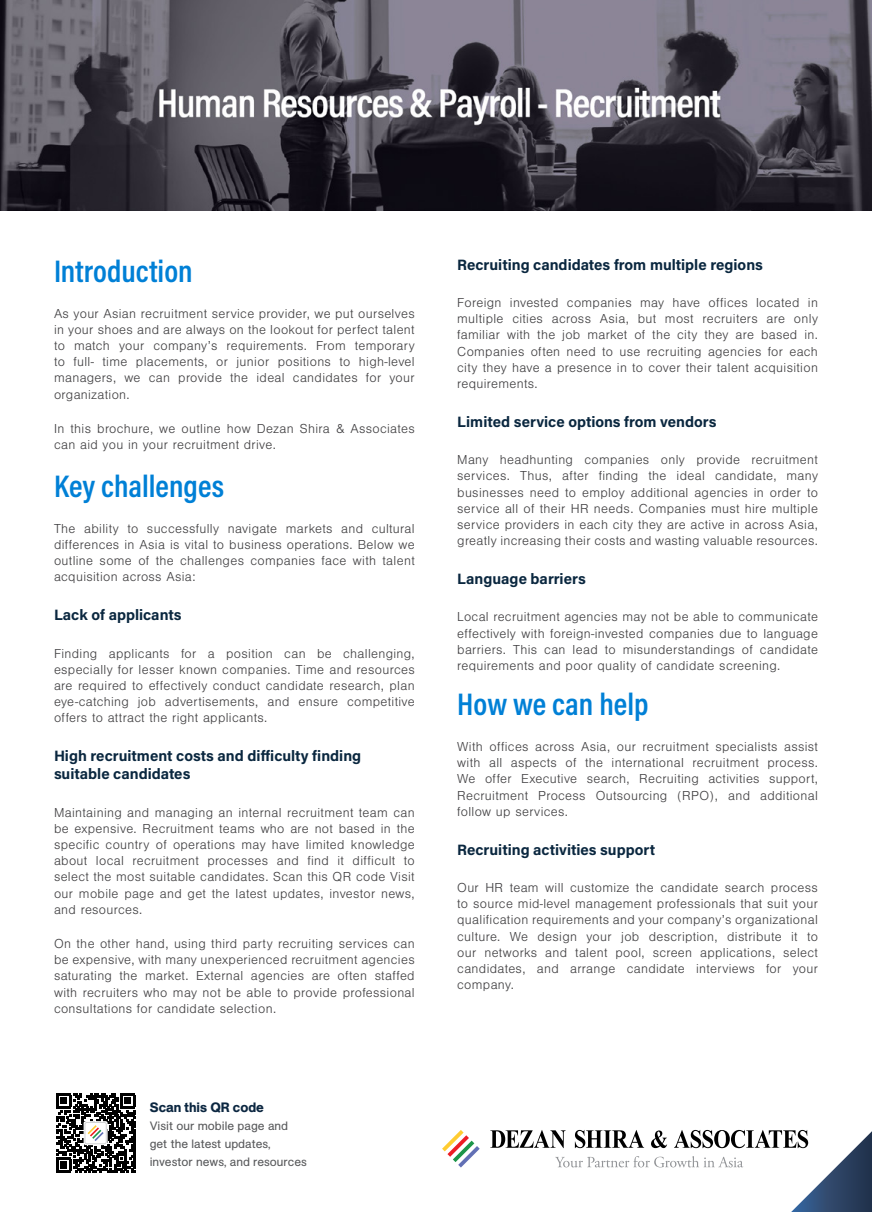
<style>
.page{position:relative;width:872px;height:1212px;background:#fff}
.page>*{position:absolute;margin:0;border:0;box-sizing:border-box;transform-origin:0 0}
.t1{font:600 31.5px "Acumin Pro Cond";color:#0080d6}
.t2{font:700 15px/18px "Acumin Pro";color:#0a273f}
.t3{font:300 13.5px/16.2px "Nimbus San";letter-spacing:.025em;color:#414042;text-align:justify}
.t4{font:500 13.5px "Unlimited Sans";color:#0c2741}
.t5{font:12px/18px "Unlimited Sans";color:#58595b}
</style>
<div class="page">
<svg style="left:442px;top:1130px;width:38px;height:37px"></svg>
<div style="left:54px;top:1091px;width:83px;height:84px;background:linear-gradient(to right,#fff,#fff)"></div>
<svg style="left:56px;top:1093px;width:79px;height:79px"></svg>
<svg style="left:490px;top:1130px;width:382px;height:82px"></svg>
<img style="left:0;top:0;width:872px;height:211px">
<h1 class="t1" style="left:54px;top:250px;width:140px">Introduction</h1>
<p class="t3" style="left:54px;top:305px;width:362px">As your Asian recruitment service provider, we put ourselves in your shoes and are always on the lookout for perfect talent to match your company’s requirements. From temporary to full- time placements, or junior positions to high-level managers, we can provide the ideal candidates for your organization.</p>
<p class="t3" style="left:54px;top:421px;width:362px">In this brochure, we outline how Dezan Shira &amp; Associates can aid you in your recruitment drive.</p>
<h1 class="t1" style="left:54px;top:465px;width:171px">Key challenges</h1>
<p class="t3" style="left:54px;top:520px;width:362px">The ability to successfully navigate markets and cultural differences in Asia is vital to business operations. Below we outline some of the challenges companies face with talent acquisition across Asia:</p>
<p class="t2" style="left:54px;top:605px;width:129px">Lack of applicants</p>
<p class="t3" style="left:54px;top:645px;width:362px">Finding applicants for a position can be challenging, especially for lesser known companies. Time and resources are required to effectively conduct candidate research, plan eye-catching job advertisements, and ensure competitive offers to attract the right applicants.</p>
<p class="t2" style="left:54px;top:746px;width:309px">High recruitment costs and difficulty finding suitable candidates</p>
<p class="t3" style="left:54px;top:804px;width:362px">Maintaining and managing an internal recruitment team can be expensive. Recruitment teams who are not based in the specific country of operations may have limited knowledge about local recruitment processes and find it difficult to select the most suitable candidates. Scan this QR code Visit our mobile page and get the latest updates, investor news, and resources.</p>
<p class="t3" style="left:54px;top:936px;width:362px">On the other hand, using third party recruiting services can be expensive, with many unexperienced recruitment agencies saturating the market. External agencies are often staffed with recruiters who may not be able to provide professional consultations for candidate selection.</p>
<p class="t4" style="left:150px;top:1097px;width:116px">Scan this QR code</p>
<p class="t5" style="left:150px;top:1116px;width:159px">Visit our mobile page and get the latest updates, investor news, and resources</p>
<p class="t2" style="left:457px;top:255px;width:307px">Recruiting candidates from multiple regions</p>
<p class="t3" style="left:457px;top:295px;width:362px">Foreign invested companies may have offices located in multiple cities across Asia, but most recruiters are only familiar with the job market of the city they are based in.<br>Companies often need to use recruiting agencies for each city they have a presence in to cover their talent acquisition requirements.</p>
<p class="t2" style="left:457px;top:412px;width:261px">Limited service options from vendors</p>
<p class="t3" style="left:457px;top:452px;width:362px">Many headhunting companies only provide recruitment services. Thus, after finding the ideal candidate, many businesses need to employ additional agencies in order to service all of their HR needs. Companies must hire multiple service providers in each city they are active in across Asia, greatly increasing their costs and wasting valuable resources.</p>
<p class="t2" style="left:457px;top:569px;width:130px">Language barriers</p>
<p class="t3" style="left:457px;top:609px;width:362px">Local recruitment agencies may not be able to communicate effectively with foreign-invested companies due to language barriers. This can lead to misunderstandings of candidate requirements and poor quality of candidate screening.</p>
<h1 class="t1" style="left:457px;top:684px;width:193px">How we can help</h1>
<p class="t3" style="left:457px;top:739px;width:362px">With offices across Asia, our recruitment specialists assist with all aspects of the international recruitment process.<br>We offer Executive search, Recruiting activities support, Recruitment Process Outsourcing (RPO), and additional follow up services.</p>
<p class="t2" style="left:457px;top:840px;width:199px">Recruiting activities support</p>
<p class="t3" style="left:457px;top:880px;width:362px">Our HR team will customize the candidate search process to source mid-level management professionals that suit your qualification requirements and your company’s organizational culture. We design your job description, distribute it to our networks and talent pool, screen applications, select candidates, and arrange candidate interviews for your company.</p>
</div>
